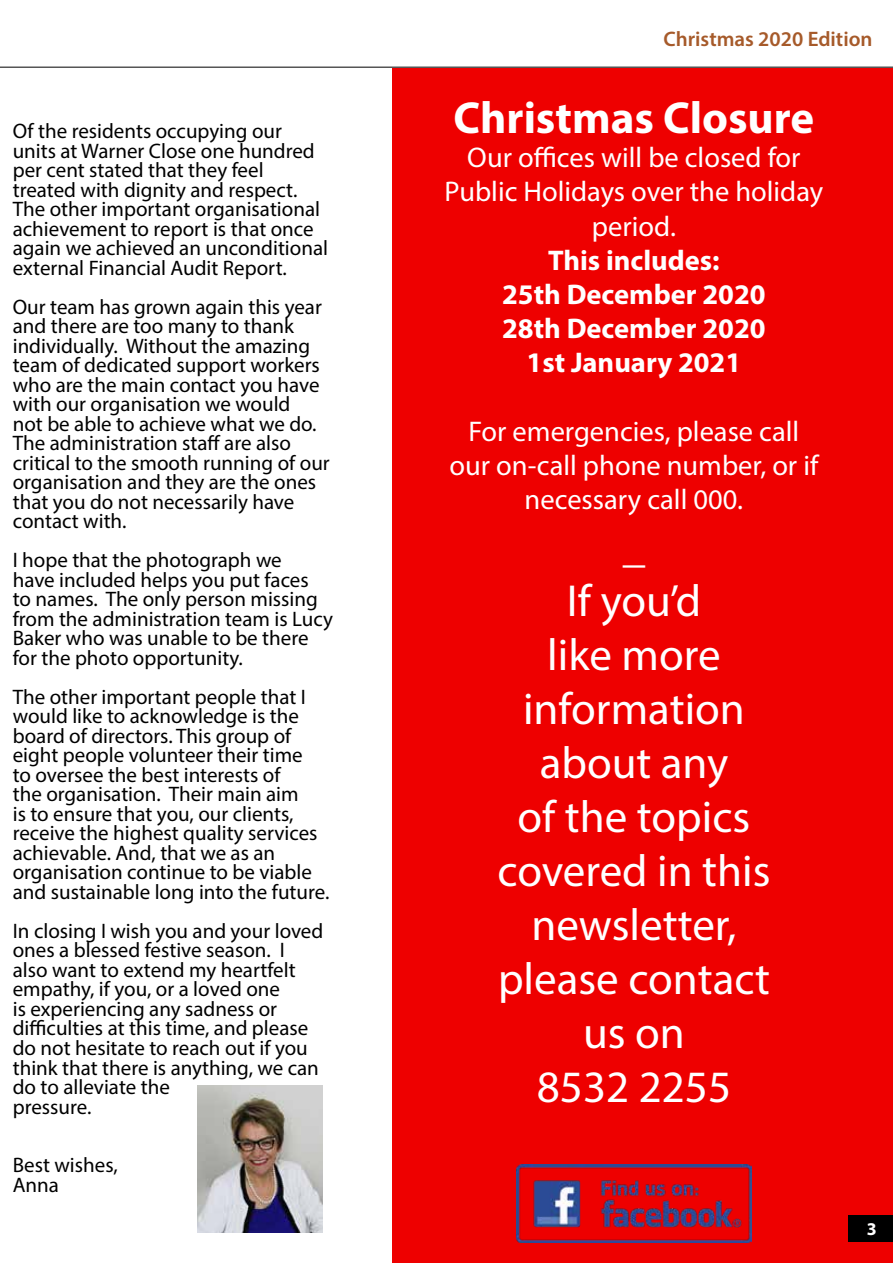
<style>
.page{position:relative;width:893px;height:1263px;background:#fff}
.page>*{position:absolute;margin:0;border:0;box-sizing:border-box;transform-origin:0 0}
.t1{font:45px/54px "Myriad Pro";color:#fff;text-align:center}
.t2{font:700 45px "Myriad Pro";color:#fff}
.t3{font:28.5px/34.2px "Myriad Pro";color:#fff;text-align:center}
.t4{font:700 28.5px/34.2px "Myriad Pro";color:#fff;text-align:center}
.t5{font:21px/19.5px "Myriad Pro";color:#000}
.t6{font:600 21px "Myriad Pro";color:#a65a2a}
.t7{font:700 18px "Myriad Pro";color:#fff}
</style>
<div class="page">
<div style="left:392px;top:20px;width:501px;height:1243px;background:#e00"></div>
<div style="left:0;top:20px;width:893px;height:47px;background:#fff"></div>
<div style="left:848px;top:1215px;width:45px;height:27px;background:#000"></div>
<img style="left:516px;top:1164px;width:236px;height:79px">
<img style="left:198px;top:1085px;width:124px;height:148px">
<p class="t5" style="left:13px;top:121px;width:317px">Of the residents occupying our units at Warner Close one hundred per cent stated that they feel treated with dignity and respect.<br>The other important organisational achievement to report is that once again we achieved an unconditional external Financial Audit Report.</p>
<p class="t5" style="left:13px;top:296px;width:318px">Our team has grown again this year and there are too many to thank individually. Without the amazing team of dedicated support workers who are the main contact you have with our organisation we would<br>not be able to achieve what we do.<br>The administration staff are also critical to the smooth running of our organisation and they are the ones that you do not necessarily have contact with.</p>
<p class="t5" style="left:13px;top:550px;width:322px">I hope that the photograph we<br>have included helps you put faces<br>to names. The only person missing from the administration team is Lucy<br>Baker who was unable to be there for the photo opportunity.</p>
<p class="t5" style="left:13px;top:687px;width:318px">The other important people that I would like to acknowledge is the board of directors. This group of eight people volunteer their time<br>to oversee the best interests of<br>the organisation. Their main aim<br>is to ensure that you, our clients, receive the highest quality services achievable. And, that we as an organisation continue to be viable and sustainable long into the future.</p>
<p class="t5" style="left:13px;top:921px;width:312px">In closing I wish you and your loved ones a blessed festive season. I also want to extend my heartfelt empathy, if you, or a loved one<br>is experiencing any sadness or difficulties at this time, and please do not hesitate to reach out if you think that there is anything, we can do to alleviate the<br>pressure.</p>
<p class="t5" style="left:13px;top:1155px;width:106px">Best wishes,<br>Anna</p>
<p class="t6" style="left:663px;top:26px;width:211px">Christmas 2020 Edition</p>
<h1 class="t2" style="left:454px;top:89px;width:362px">Christmas Closure</h1>
<h2 class="t3" style="left:445px;top:140px;width:380px">Our offices will be closed for<br>Public Holidays over the holiday period.</h2>
<h2 class="t4" style="left:502px;top:242px;width:265px">This includes:<br>25th December 2020<br>28th December 2020<br>1st January 2021</h2>
<h2 class="t3" style="left:449px;top:414px;width:370px">For emergencies, please call our on-call phone number, or if necessary call 000.</h2>
<h1 class="t1" style="left:497px;top:519px;width:275px">_<br>If you’d<br>like more information about any<br>of the topics covered in this newsletter, please contact us on<br>8532 2255</h1>
<p class="t7" style="left:867px;top:1217px;width:11px">3</p>
</div>
